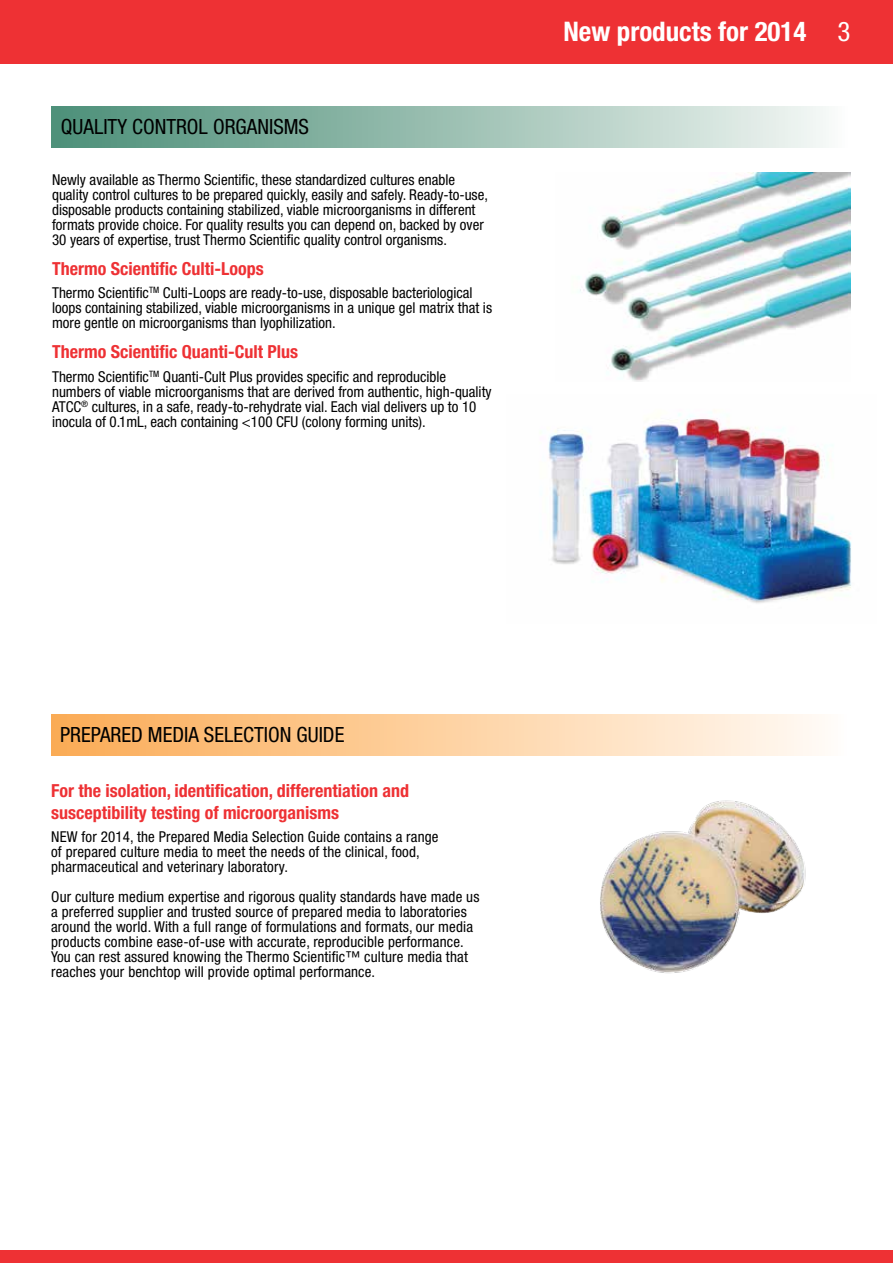
<style>
.page{position:relative;width:893px;height:1263px;background:#fff}
.page>*{position:absolute;margin:0;border:0;box-sizing:border-box;transform-origin:0 0}
.t1{font:700 condensed 27px "Helvetica Neue LT Std";color:#fff}
.t2{font:condensed 21px "Helvetica Neue LT Std";color:#000}
.t3{font:700 condensed 18px/21.6px "Helvetica Neue LT Std";color:#ee3134}
.t4{font:condensed 15px/15px "Helvetica Neue LT Std";color:#000}
.s1{font-weight:400}
</style>
<div class="page">
<img style="left:600px;top:800px;width:206px;height:174px">
<div style="left:51px;top:714px;width:798px;height:41px;background:linear-gradient(to right,#fbaa53,#fffbf7)"></div>
<div style="left:51px;top:106px;width:799px;height:41px;background:linear-gradient(to right,#498d75,#f4f7f5)"></div>
<img style="left:548px;top:412px;width:304px;height:192px">
<img style="left:580px;top:172px;width:270px;height:210px">
<div style="left:0;top:0;width:893px;height:64px;background:#ee3134"></div>
<div style="left:0;top:1250px;width:893px;height:13px;background:#ee3134"></div>
<h2 class="t2" style="left:61px;top:115px;width:250px">QUALITY CONTROL ORGANISMS</h2>
<p class="t4" style="left:52px;top:172px;width:437px">Newly available as Thermo Scientific, these standardized cultures enable quality control cultures to be prepared quickly, easily and safely. Ready-to-use, disposable products containing stabilized, viable microorganisms in different formats provide choice. For quality results you can depend on, backed by over 30 years of expertise, trust Thermo Scientific quality control organisms.</p>
<p class="t3" style="left:52px;top:257px;width:213px">Thermo Scientific Culti-Loops</p>
<p class="t4" style="left:52px;top:285px;width:442px">Thermo Scientific<sup>TM</sup> Culti-Loops are ready-to-use, disposable bacteriological loops containing stabilized, viable microorganisms in a unique gel matrix that is more gentle on microorganisms than lyophilization.</p>
<p class="t3" style="left:52px;top:341px;width:248px">Thermo Scientific Quanti-Cult Plus</p>
<p class="t4" style="left:52px;top:369px;width:441px">Thermo Scientific<sup>TM</sup> Quanti-Cult Plus provides specific and reproducible numbers of viable microorganisms that are derived from authentic, high-quality ATCC<sup>®</sup> cultures, in a safe, ready-to-rehydrate vial. Each vial delivers up to 10 inocula of 0.1mL, each containing &lt;100 CFU (colony forming units).</p>
<h1 class="t1" style="left:563px;top:15px;width:289px">New products for 2014 <span class="s1">3</span></h1>
<h2 class="t2" style="left:60px;top:723px;width:22px">Prepared</h2>
<h2 class="t2" style="left:148px;top:723px;width:11px">media</h2>
<h2 class="t2" style="left:204px;top:723px;width:11px">selection</h2>
<h2 class="t2" style="left:296px;top:723px;width:32px">guide</h2>
<p class="t3" style="left:51px;top:779px;width:359px">For the isolation, identification, differentiation and susceptibility testing of microorganisms</p>
<p class="t4" style="left:51px;top:829px;width:389px">NEW for 2014, the Prepared Media Selection Guide contains a range of prepared culture media to meet the needs of the clinical, food, pharmaceutical and veterinary laboratory.</p>
<p class="t4" style="left:51px;top:889px;width:430px">Our culture medium expertise and rigorous quality standards have made us a preferred supplier and trusted source of prepared media to laboratories around the world. With a full range of formulations and formats, our media products combine ease-of-use with accurate, reproducible performance.<br>You can rest assured knowing the Thermo Scientific™ culture media that reaches your benchtop will provide optimal performance.</p>
</div>
